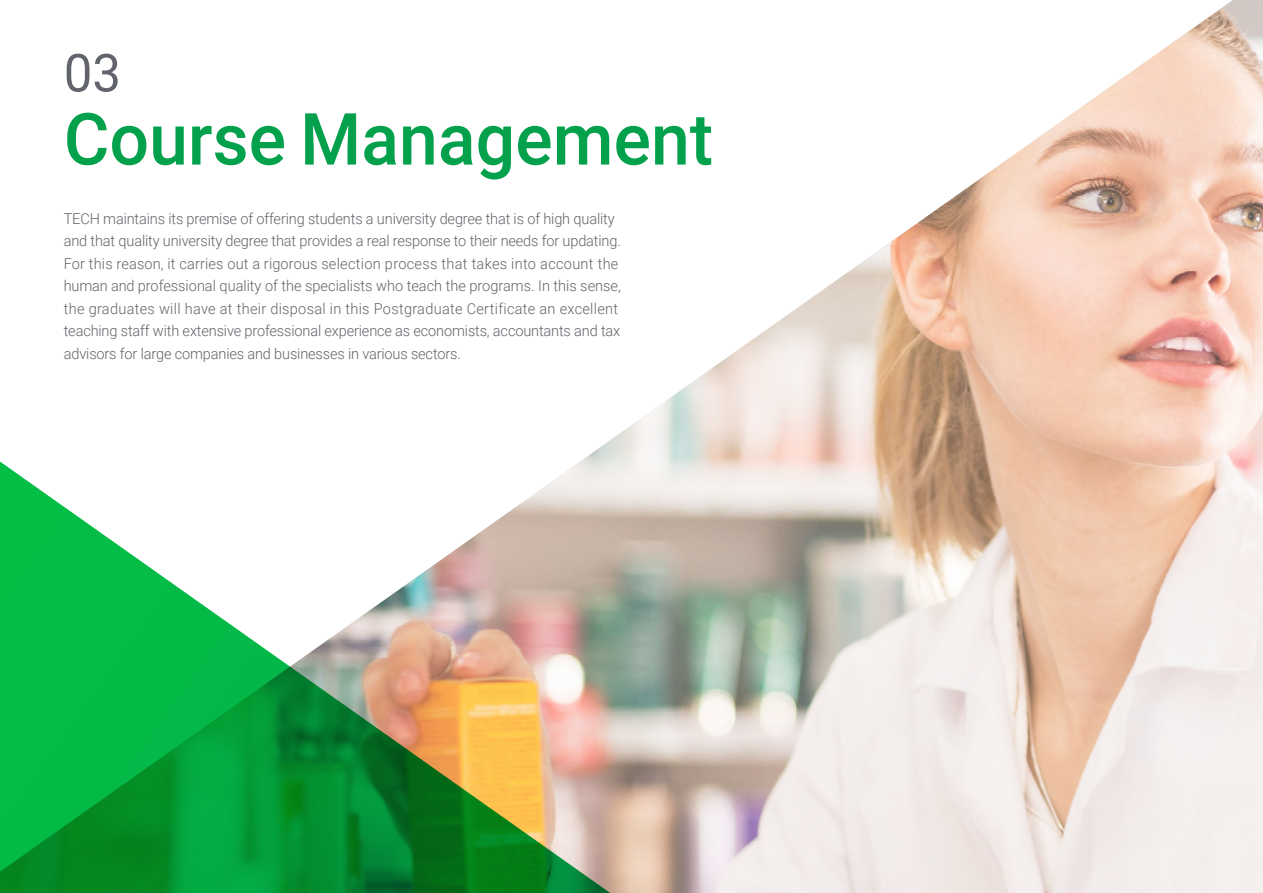
<style>
.page{position:relative;width:1263px;height:893px;background:#fff}
.page>*{position:absolute;margin:0;border:0;box-sizing:border-box;transform-origin:0 0}
.t1{font:500 72px "Roboto";color:#04a14d}
.t2{font:52.5px "Roboto";color:#61646a}
.t3{font:300 15px/22.5px "Roboto";letter-spacing:-.01em;color:#61646a}
</style>
<div class="page">
<img style="left:602px;top:0;width:661px;height:893px">
<svg style="left:0;top:446px;width:640px;height:447px"></svg>
<h2 class="t2" style="left:64px;top:36px;width:59px">03</h2>
<h1 class="t1" style="left:64px;top:89px;width:651px">Course Management</h1>
<p class="t3" style="left:64px;top:207px;width:559px">TECH maintains its premise of offering students a university degree that is of high quality and that quality university degree that provides a real response to their needs for updating.<br>For this reason, it carries out a rigorous selection process that takes into account the human and professional quality of the specialists who teach the programs. In this sense, the graduates will have at their disposal in this Postgraduate Certificate an excellent teaching staff with extensive professional experience as economists, accountants and tax advisors for large companies and businesses in various sectors.</p>
</div>
